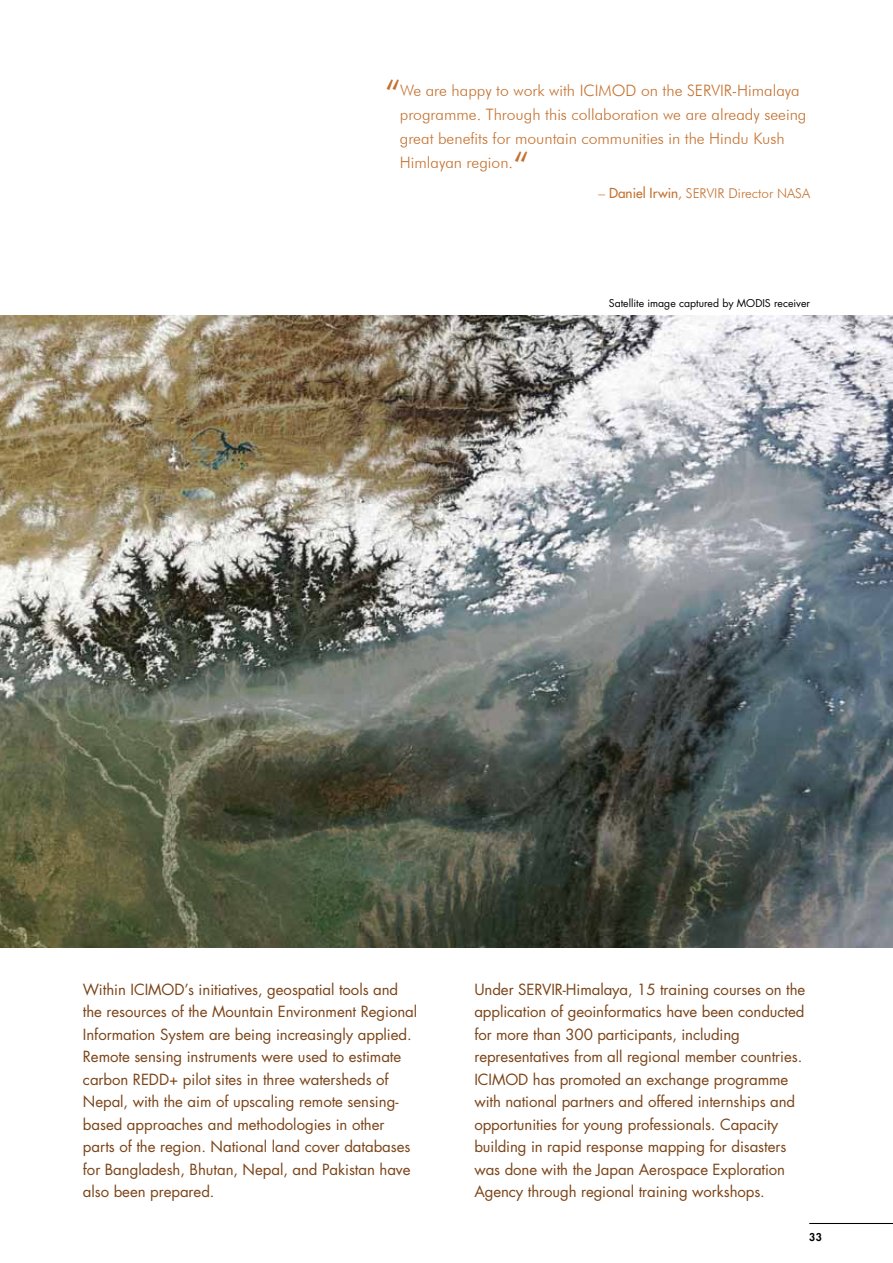
<style>
.page{position:relative;width:893px;height:1263px;background:#fff}
.page>*{position:absolute;margin:0;border:0;box-sizing:border-box;transform-origin:0 0}
.t1{font:300 37.5px "Futura BT";color:#c4712f}
.t2{font:300 15.75px/24px "Futura BT";color:#c4712f}
.t3{font:15px/22.5px "Futura Std";letter-spacing:-.005em;color:#7b4418}
.t4{font:300 13.5px "Futura BT";color:#c4712f}
.t5{font:10.5px "Futura Std";color:#000}
.t6{font:800 10.5px "Futura Std";color:#000}
.s1{font-family:"Futura Std";font-weight:500}
</style>
<div class="page">
<hr style="left:809px;top:1223px;width:84px;height:1px;background:#000">
<img style="left:0;top:316px;width:893px;height:631px">
<h1 class="t1" style="left:385px;top:71px;width:18px">“</h1>
<p class="t2" style="left:400px;top:78px;width:408px">We are happy to work with ICIMOD on the SERVIR-Himalaya programme. Through this collaboration we are already seeing great benefits for mountain communities in the Hindu Kush Himlayan region.</p>
<h1 class="t1" style="left:513px;top:143px;width:18px">“</h1>
<p class="t4" style="left:598px;top:185px;width:213px">– <span class="s1">Daniel Irwin</span>, SERVIR Director NASA</p>
<p class="t5" style="left:609px;top:297px;width:203px">Satellite image captured by MODIS receiver</p>
<p class="t3" style="left:83px;top:978px;width:336px">Within ICIMOD’s initiatives, geospatial tools and the resources of the Mountain Environment Regional Information System are being increasingly applied.<br>Remote sensing instruments were used to estimate carbon REDD+ pilot sites in three watersheds of Nepal, with the aim of upscaling remote sensing&shy;based approaches and methodologies in other parts of the region. National land cover databases for Bangladesh, Bhutan, Nepal, and Pakistan have also been prepared.</p>
<p class="t3" style="left:474px;top:978px;width:332px">Under SERVIR-Himalaya, 15 training courses on the application of geoinformatics have been conducted for more than 300 participants, including representatives from all regional member countries.<br>ICIMOD has promoted an exchange programme with national partners and offered internships and opportunities for young professionals. Capacity building in rapid response mapping for disasters was done with the Japan Aerospace Exploration Agency through regional training workshops.</p>
<p class="t6" style="left:809px;top:1230px;width:14px">33</p>
</div>
